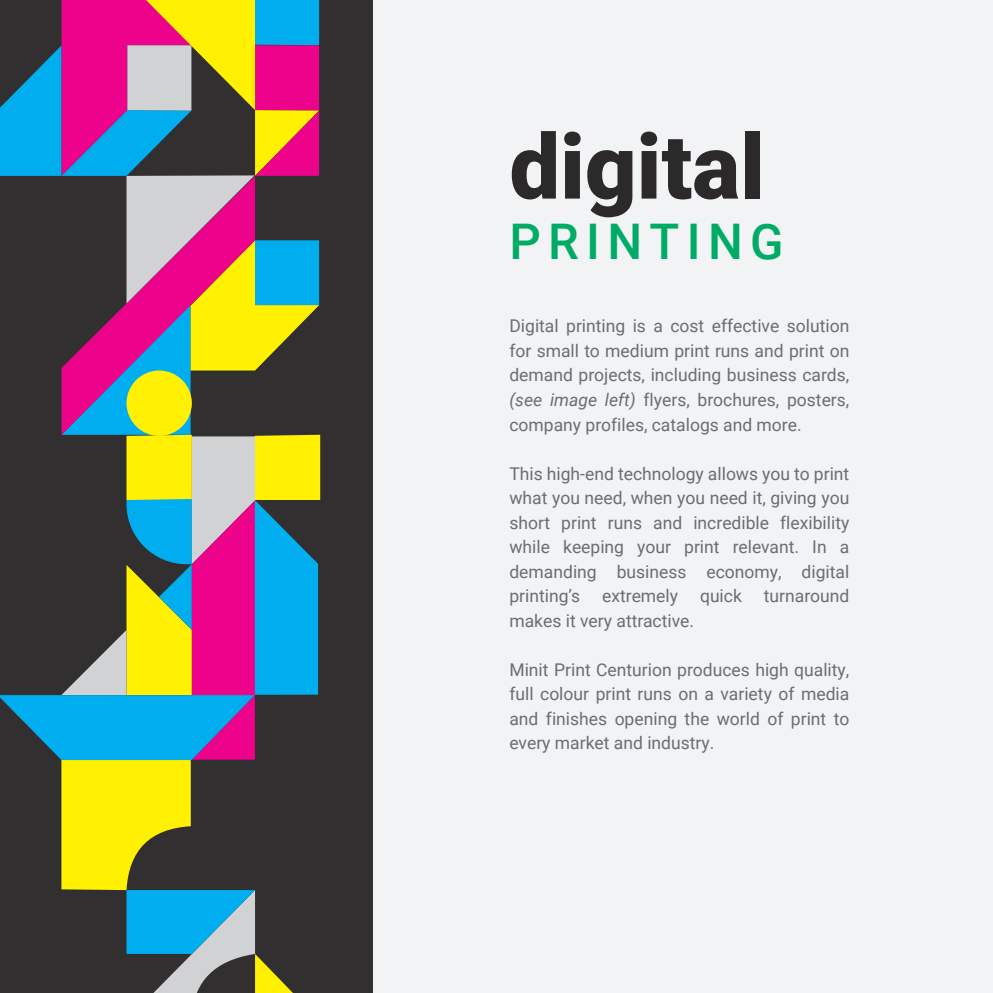
<style>
.page{position:relative;width:993px;height:993px;background:#fff}
.page>*{position:absolute;margin:0;border:0;box-sizing:border-box;transform-origin:0 0}
.t1{font:900 89.95px "Roboto";color:#2b292a}
.t2{font:500 49px "Roboto";letter-spacing:.15em;color:#00ab66}
.t3{font:17.5px/24.5px "Roboto";color:#6c6d70;text-align:justify}
.s1{font-style:italic}
</style>
<div class="page">
<div style="left:0;top:0;width:992px;height:992px;background:#f2f3f4"></div>
<div style="left:0;top:0;width:372px;height:992px;background:#312f30"></div>
<svg style="left:0;top:0;width:320px;height:992px"></svg>
<h1 class="t1" style="left:509px;top:103px;width:257px">digital</h1>
<h2 class="t2" style="left:509px;top:207px;width:276px">PRINTING</h2>
<p class="t3" style="left:509px;top:313px;width:341px">Digital printing is a cost effective solution for small to medium print runs and print on demand projects, including business cards, <span class="s1">(see image left)</span> flyers, brochures, posters, company profiles, catalogs and more.</p>
<p class="t3" style="left:509px;top:460px;width:341px">This high-end technology allows you to print what you need, when you need it, giving you short print runs and incredible flexibility while keeping your print relevant. In a demanding business economy, digital printing’s</p>
<p class="t3" style="left:602px;top:583px;width:78px">extremely</p>
<p class="t3" style="left:699px;top:583px;width:43px">quick</p>
<p class="t3" style="left:763px;top:583px;width:87px">turnaround</p>
<p class="t3" style="left:509px;top:607px;width:186px">makes it very attractive.</p>
<p class="t3" style="left:509px;top:656px;width:341px">Minit Print Centurion produces high quality, full colour print runs on a variety of media and finishes opening the world of print to every market and industry.</p>
</div>
